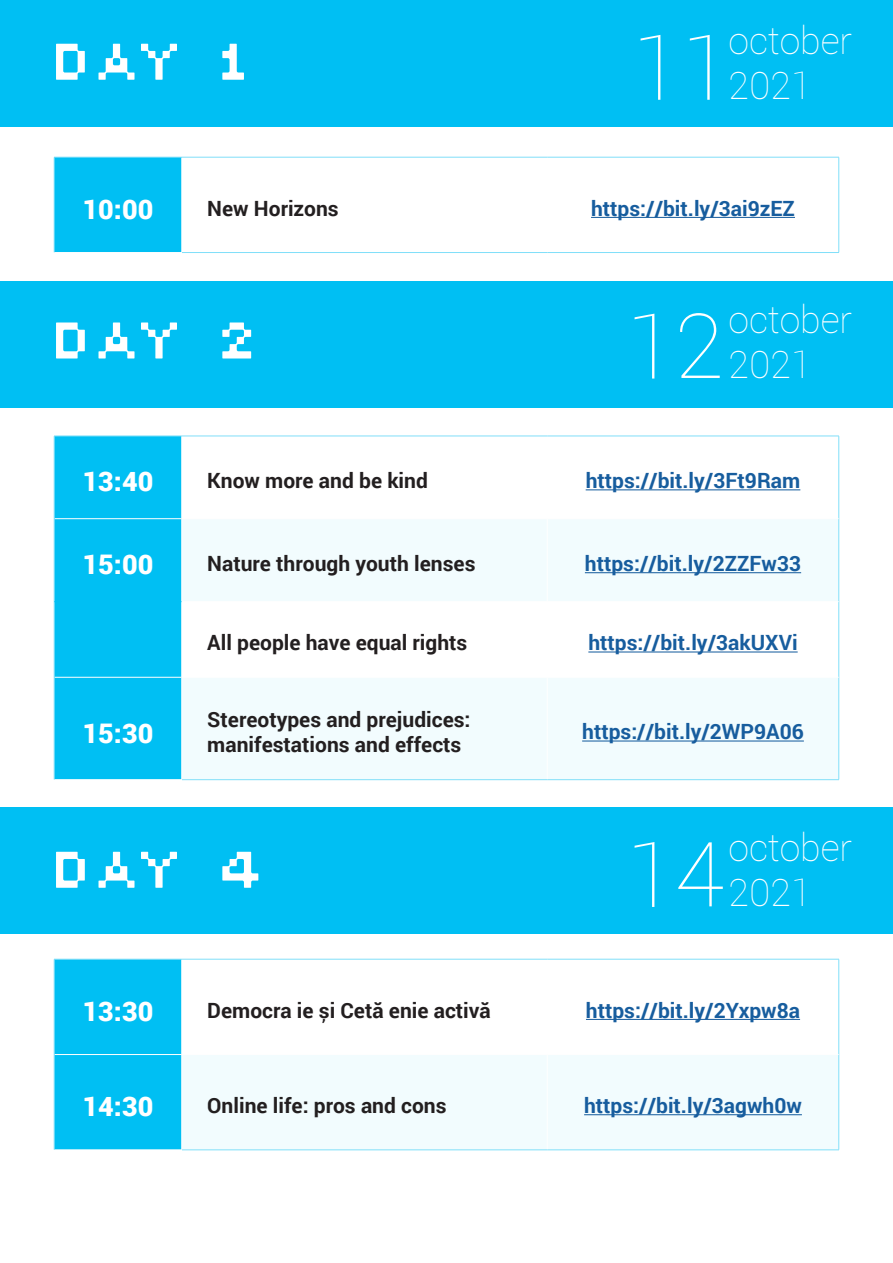
<style>
.page{position:relative;width:893px;height:1263px;background:#fff}
.page>*{position:absolute;margin:0;border:0;box-sizing:border-box;transform-origin:0 0}
.t1{font:100 90px "Roboto";color:#fff}
.t2{font:500 72px "EENC Eweek";letter-spacing:.015em;color:#fff}
.t3{font:100 37.5px "Roboto";color:#fff}
.time2{font:900 27px "Roboto";color:#fff}
.t4{font:700 21px/25.2px "Roboto";color:#231f20}
.url{font:700 21px "Roboto";color:#175d9e}
</style>
<div class="page">
<div style="left:0;top:0;width:893px;height:126px;background:#00bff3"></div>
<div style="left:0;top:282px;width:893px;height:126px;background:#00bff3"></div>
<div style="left:54px;top:157px;width:128px;height:95px;background:#00bff3"></div>
<hr style="left:54px;top:157px;width:128px;height:1px;background:#80dff9">
<hr style="left:54px;top:157px;width:1px;height:95px;background:#80dff9">
<hr style="left:182px;top:157px;width:365px;height:1px;background:#80dff9">
<hr style="left:547px;top:157px;width:292px;height:1px;background:#80dff9">
<hr style="left:838px;top:157px;width:1px;height:95px;background:#80dff9">
<hr style="left:182px;top:252px;width:365px;height:1px;background:#80dff9">
<hr style="left:547px;top:252px;width:292px;height:1px;background:#80dff9">
<hr style="left:591px;top:217px;width:204px;height:1px;background:#175d9e">
<div style="left:55px;top:960px;width:127px;height:189px;background:#00bff3"></div>
<div style="left:183px;top:1055px;width:655px;height:94px;background:#f2fcfe"></div>
<hr style="left:54px;top:1054px;width:128px;height:1px;background:#fff">
<hr style="left:547px;top:1055px;width:1px;height:95px;background:#fff">
<hr style="left:54px;top:959px;width:128px;height:1px;background:#80dff9">
<hr style="left:54px;top:959px;width:1px;height:95px;background:#80dff9">
<hr style="left:182px;top:959px;width:365px;height:1px;background:#80dff9">
<hr style="left:547px;top:959px;width:292px;height:1px;background:#80dff9">
<hr style="left:838px;top:959px;width:1px;height:95px;background:#80dff9">
<hr style="left:54px;top:1054px;width:1px;height:96px;background:#80dff9">
<hr style="left:838px;top:1054px;width:1px;height:96px;background:#80dff9">
<hr style="left:182px;top:1149px;width:365px;height:1px;background:#80dff9">
<hr style="left:547px;top:1149px;width:292px;height:1px;background:#80dff9">
<hr style="left:547px;top:1054px;width:292px;height:1px;background:#fff">
<div style="left:75px;top:988px;width:86px;height:45px;background:#00bff3"></div>
<hr style="left:586px;top:1019px;width:214px;height:1px;background:#175d9e">
<div style="left:75px;top:1083px;width:86px;height:45px;background:#00bff3"></div>
<hr style="left:584px;top:1114px;width:218px;height:1px;background:#175d9e">
<div style="left:55px;top:437px;width:127px;height:342px;background:#00bff3"></div>
<svg style="left:183px;top:519px;width:655px;height:260px;fill:#f2fcfe"></svg>
<hr style="left:54px;top:518px;width:128px;height:1px;background:#fff">
<hr style="left:54px;top:677px;width:128px;height:1px;background:#fff">
<hr style="left:547px;top:519px;width:1px;height:82px;background:#fff">
<hr style="left:547px;top:602px;width:1px;height:75px;background:#fff">
<hr style="left:547px;top:677px;width:1px;height:102px;background:#fff">
<hr style="left:54px;top:436px;width:128px;height:1px;background:#80dff9">
<hr style="left:54px;top:436px;width:1px;height:83px;background:#80dff9">
<hr style="left:182px;top:436px;width:365px;height:1px;background:#80dff9">
<hr style="left:547px;top:436px;width:292px;height:1px;background:#80dff9">
<hr style="left:838px;top:436px;width:1px;height:83px;background:#80dff9">
<hr style="left:54px;top:519px;width:1px;height:83px;background:#80dff9">
<hr style="left:838px;top:519px;width:1px;height:83px;background:#80dff9">
<hr style="left:54px;top:602px;width:1px;height:75px;background:#80dff9">
<hr style="left:838px;top:602px;width:1px;height:75px;background:#80dff9">
<hr style="left:54px;top:677px;width:1px;height:102px;background:#80dff9">
<hr style="left:838px;top:677px;width:1px;height:102px;background:#80dff9">
<hr style="left:182px;top:779px;width:365px;height:1px;background:#80dff9">
<hr style="left:547px;top:779px;width:292px;height:1px;background:#80dff9">
<hr style="left:54px;top:601px;width:128px;height:1px;background:#00bff3">
<hr style="left:547px;top:518px;width:292px;height:1px;background:#fff">
<hr style="left:182px;top:601px;width:365px;height:1px;background:#fff">
<hr style="left:547px;top:601px;width:292px;height:1px;background:#fff">
<hr style="left:182px;top:677px;width:365px;height:1px;background:#fff">
<hr style="left:547px;top:677px;width:292px;height:1px;background:#fff">
<div style="left:75px;top:459px;width:86px;height:44px;background:#00bff3"></div>
<hr style="left:586px;top:489px;width:214px;height:1px;background:#175d9e">
<div style="left:75px;top:541px;width:86px;height:45px;background:#00bff3"></div>
<hr style="left:585px;top:572px;width:216px;height:1px;background:#175d9e">
<hr style="left:588px;top:651px;width:210px;height:1px;background:#175d9e">
<div style="left:75px;top:710px;width:86px;height:44px;background:#00bff3"></div>
<hr style="left:582px;top:740px;width:222px;height:1px;background:#175d9e">
<div style="left:0;top:807px;width:893px;height:126px;background:#00bff3"></div>
<p class="t2" style="left:49px;top:13px;width:204px">DAY 1</p>
<p class="t1" style="left:631px;top:5px;width:100px">11</p>
<p class="t3" style="left:729px;top:15px;width:125px">october</p>
<p class="t3" style="left:729px;top:60px;width:84px">2021</p>
<p class="time2" style="left:83px;top:190px;width:72px">10:00</p>
<p class="t4" style="left:207px;top:195px;width:133px">New Horizons</p>
<p class="url" style="left:591px;top:194px;width:205px">https://bit.ly/3ai9zEZ</p>
<p class="t2" style="left:49px;top:292px;width:211px">DAY 2</p>
<p class="t1" style="left:625px;top:284px;width:100px">12</p>
<p class="t3" style="left:729px;top:294px;width:125px">october</p>
<p class="t3" style="left:729px;top:339px;width:84px">2021</p>
<p class="time2" style="left:83px;top:463px;width:72px">13:40</p>
<p class="t4" style="left:207px;top:467px;width:222px">Know more and be kind</p>
<p class="url" style="left:586px;top:466px;width:216px">https://bit.ly/3Ft9Ram</p>
<p class="time2" style="left:83px;top:546px;width:72px">15:00</p>
<p class="t4" style="left:207px;top:550px;width:270px">Nature through youth lenses</p>
<p class="url" style="left:585px;top:549px;width:218px">https://bit.ly/2ZZFw33</p>
<p class="time2" style="left:83px;top:714px;width:72px">15:30</p>
<p class="t4" style="left:207px;top:629px;width:262px">All people have equal rights</p>
<p class="url" style="left:588px;top:628px;width:211px">https://bit.ly/3akUXVi</p>
<p class="t4" style="left:207px;top:706px;width:265px">Stereotypes and prejudices: manifestations and effects</p>
<p class="url" style="left:582px;top:717px;width:223px">https://bit.ly/2WP9A06</p>
<p class="t2" style="left:49px;top:821px;width:218px">DAY 4</p>
<p class="t3" style="left:729px;top:822px;width:125px">october</p>
<p class="t1" style="left:625px;top:812px;width:100px">14</p>
<p class="t3" style="left:729px;top:867px;width:84px">2021</p>
<p class="time2" style="left:83px;top:992px;width:72px">13:30</p>
<p class="t4" style="left:207px;top:997px;width:285px">Democrație și Cetățenie activă</p>
<p class="url" style="left:586px;top:995px;width:216px">https://bit.ly/2Yxpw8a</p>
<p class="time2" style="left:83px;top:1088px;width:72px">14:30</p>
<p class="t4" style="left:207px;top:1092px;width:241px">Online life: pros and cons</p>
<p class="url" style="left:584px;top:1091px;width:219px">https://bit.ly/3agwh0w</p>
</div>
